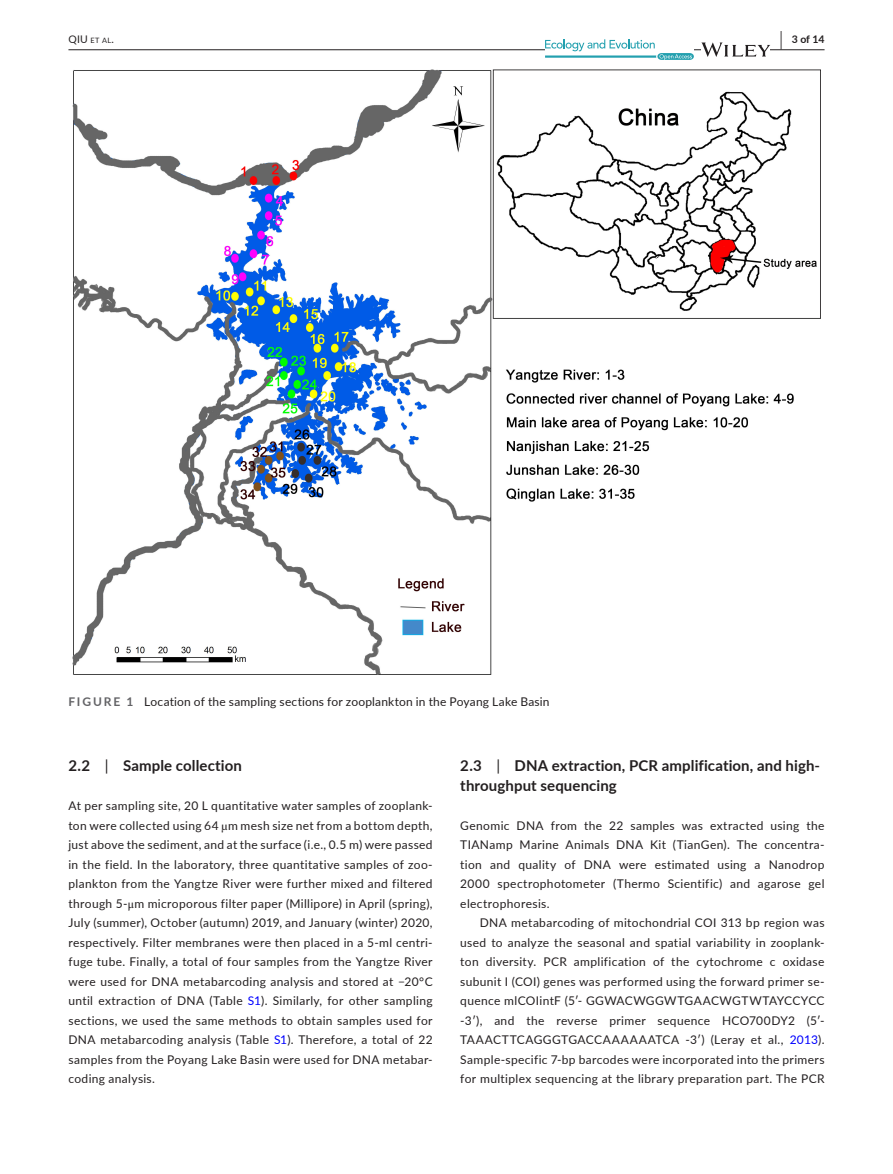
<style>
.page{position:relative;width:893px;height:1174px;background:#fff}
.page>*{position:absolute;margin:0;border:0;box-sizing:border-box;transform-origin:0 0}
.t1{font:700 15px/19.5px "Lato";letter-spacing:.01em;color:#231f20}
.t2{font:12px/19.5px "Lato";letter-spacing:.03em;color:#231f20;text-align:justify}
.t3{font:10.5px "Lato";color:#231f20}
.t4{font:700 10.5px "Lato";color:#231f20}
.s1{font-size:7.35px}
.s2{font-size:19.5px}
.s3{font-weight:700;color:#636366}
.s4{font-weight:400}
.s5{font-family:"STIX"}
.s6{color:#00f}
</style>
<div class="page">
<hr style="left:68px;top:49px;width:756px;height:1px;background:#231f20">
<svg style="left:545px;top:39px;width:149px;height:21px"></svg>
<svg style="left:701px;top:42px;width:69px;height:15px"></svg>
<img style="left:72px;top:69px;width:749px;height:605px">
<p class="t3" style="left:68px;top:31px;width:47px">QIU <span class="s1">et al</span>.</p>
<p class="t4" style="left:780px;top:31px;width:46px"><span class="s2">|</span> 3 of 14</p>
<p class="t2" style="left:68px;top:692px;width:483px"><span class="s3">FIGURE 1</span> Location of the sampling sections for zooplankton in the Poyang Lake Basin</p>
<p class="t1" style="left:68px;top:755px;width:175px">2.2 <span class="s4">|</span> Sample collection</p>
<p class="t2" style="left:68px;top:795px;width:366px">At per sampling site, 20 L quantitative water samples of zooplank&shy;ton were collected using 64 <span class="s5">µ</span>m mesh size net from a bottom depth, just above the sediment, and at the surface (i.e., 0.5 m) were passed in the field. In the laboratory, three quantitative samples of zoo&shy;plankton from the Yangtze River were further mixed and filtered through 5-<span class="s5">μ</span>m microporous filter paper (Millipore) in April (spring), July (summer), October (autumn) 2019, and January (winter) 2020, respectively. Filter membranes were then placed in a 5-ml centri&shy;fuge tube. Finally, a total of four samples from the Yangtze River were used for DNA metabarcoding analysis and stored at −20°C until extraction of DNA (Table <span class="s6">S1</span>). Similarly, for other sampling sections, we used the same methods to obtain samples used for DNA metabarcoding analysis (Table <span class="s6">S1</span>). Therefore, a total of 22 samples from the Poyang Lake Basin were used for DNA metabar&shy;coding analysis.</p>
<p class="t1" style="left:460px;top:755px;width:361px">2.3 <span class="s4">|</span> DNA extraction, PCR amplification, and high&shy;throughput sequencing</p>
<p class="t2" style="left:460px;top:815px;width:366px">Genomic DNA from the 22 samples was extracted using the TIANamp Marine Animals DNA Kit (TianGen). The concentra&shy;tion and quality of DNA were estimated using a Nanodrop 2000 spectrophotometer (Thermo Scientific) and agarose gel electrophoresis.</p>
<p class="t2" style="left:460px;top:912px;width:366px;text-indent:20px">DNA metabarcoding of mitochondrial COI 313 bp region was used to analyze the seasonal and spatial variability in zooplank&shy;ton diversity. PCR amplification of the cytochrome c oxidase subunit I (COI) genes was performed using the forward primer se&shy;quence mlCOIintF (5′- GGWACWGGWTGAACWGTWTAYCCYCC -3′), and the reverse primer sequence HCO700DY2 (5′- TAAACTTCAGGGTGACCAAAAAATCA -3′) (Leray et al., <span class="s6">2013</span>).<br>Sample-specific 7-bp barcodes were incorporated into the primers for multiplex sequencing at the library preparation part. The PCR</p>
</div>
